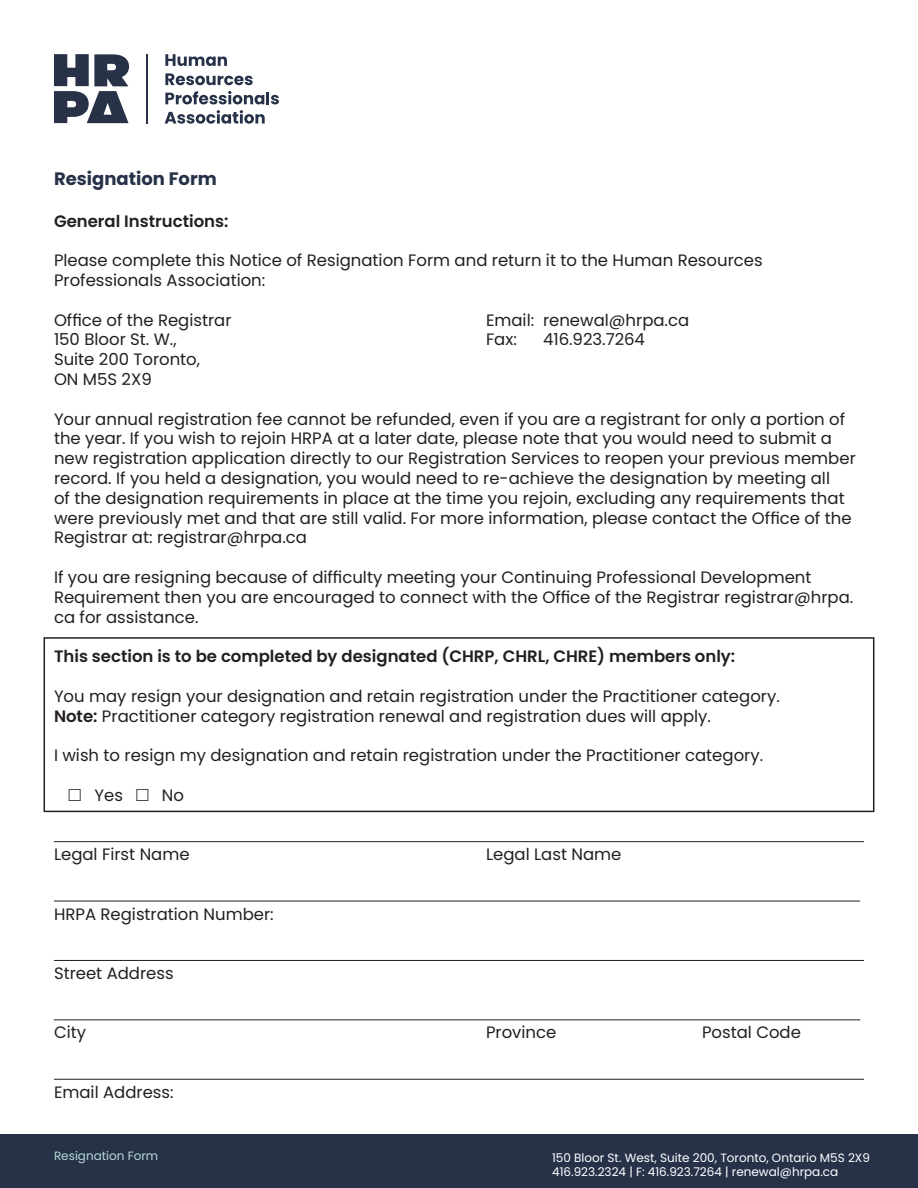
<style>
.page{position:relative;width:918px;height:1188px;background:#fff}
.page>*{position:absolute;margin:0;border:0;box-sizing:border-box;transform-origin:0 0}
.t1{font:700 18px "Poppins";color:#273249}
.t2{font:16.5px/19.8px "Poppins";color:#231f20}
.t3{font:600 16.5px "Poppins";color:#231f20}
.t4{font:12px/14.4px "Poppins";color:#fff}
.t5{font:12px "Poppins";color:#b6dad6}
.s1{font-weight:600}
</style>
<div class="page">
<svg style="left:54px;top:54px;width:76px;height:69px"></svg>
<svg style="left:165px;top:54px;width:62px;height:12px"></svg>
<svg style="left:165px;top:73px;width:88px;height:12px"></svg>
<svg style="left:165px;top:91px;width:114px;height:13px"></svg>
<svg style="left:165px;top:110px;width:100px;height:14px"></svg>
<hr style="left:146px;top:54px;width:1px;height:70px;background:#273249">
<div style="left:0;top:1134px;width:918px;height:54px;background:#273249"></div>
<div style="left:44px;top:637px;width:830px;height:175px;border:2px solid #231f20"></div>
<hr style="left:54px;top:841px;width:810px;height:1px;background:#231f20">
<hr style="left:54px;top:901px;width:806px;height:1px;background:#231f20">
<hr style="left:54px;top:960px;width:810px;height:1px;background:#231f20">
<hr style="left:54px;top:1019px;width:806px;height:1px;background:#231f20">
<hr style="left:54px;top:1079px;width:810px;height:1px;background:#231f20">
<p class="t1" style="left:54px;top:168px;width:164px">Resignation Form</p>
<p class="t3" style="left:54px;top:211px;width:176px">General Instructions:</p>
<p class="t2" style="left:54px;top:251px;width:710px">Please complete this Notice of Resignation Form and return it to the Human Resources<br>Professionals Association:</p>
<p class="t2" style="left:54px;top:310px;width:179px">Office of the Registrar</p>
<p class="t2" style="left:486px;top:310px;width:205px">Email: renewal@hrpa.ca</p>
<p class="t2" style="left:54px;top:330px;width:124px">150 Bloor St. W.,</p>
<p class="t2" style="left:486px;top:330px;width:32px">Fax:</p>
<p class="t2" style="left:543px;top:330px;width:104px">416.923.7264</p>
<p class="t2" style="left:54px;top:350px;width:148px">Suite 200 Toronto,</p>
<p class="t2" style="left:54px;top:369px;width:99px">ON M5S 2X9</p>
<p class="t2" style="left:54px;top:409px;width:803px">Your annual registration fee cannot be refunded, even if you are a registrant for only a portion of the year. If you wish to rejoin HRPA at a later date, please note that you would need to submit a new registration application directly to our Registration Services to reopen your previous member record. If you held a designation, you would need to re-achieve the designation by meeting all<br>of the designation requirements in place at the time you rejoin, excluding any requirements that were previously met and that are still valid. For more information, please contact the Office of the Registrar at: registrar@hrpa.ca</p>
<p class="t2" style="left:54px;top:567px;width:801px">If you are resigning because of difficulty meeting your Continuing Professional Development<br>Requirement then you are encouraged to connect with the Office of the Registrar registrar@hrpa. ca for assistance.</p>
<p class="t3" style="left:54px;top:647px;width:683px">This section is to be completed by designated (CHRP, CHRL, CHRE) members only:</p>
<p class="t2" style="left:54px;top:686px;width:727px">You may resign your designation and retain registration under the Practitioner category.</p>
<p class="t2" style="left:54px;top:706px;width:659px"><span class="s1">Note:</span> Practitioner category registration renewal and registration dues will apply.</p>
<p class="t2" style="left:54px;top:746px;width:711px">I wish to resign my designation and retain registration under the Practitioner category.</p>
<p class="t2" style="left:94px;top:785px;width:30px">Yes</p>
<p class="t2" style="left:162px;top:785px;width:24px">No</p>
<p class="t2" style="left:54px;top:845px;width:137px">Legal First Name</p>
<p class="t2" style="left:486px;top:845px;width:137px">Legal Last Name</p>
<p class="t2" style="left:54px;top:904px;width:221px">HRPA Registration Number:</p>
<p class="t2" style="left:54px;top:963px;width:121px">Street Address</p>
<p class="t2" style="left:54px;top:1023px;width:34px">City</p>
<p class="t2" style="left:486px;top:1023px;width:72px">Province</p>
<p class="t2" style="left:702px;top:1023px;width:101px">Postal Code</p>
<p class="t2" style="left:54px;top:1082px;width:121px">Email Address:</p>
<p class="t5" style="left:54px;top:1149px;width:106px">Resignation Form</p>
<p class="t4" style="left:552px;top:1150px;width:319px">150 Bloor St. West, Suite 200, Toronto, Ontario M5S 2X9<br>416.923.2324 | F: 416.923.7264 | renewal@hrpa.ca</p>
</div>
